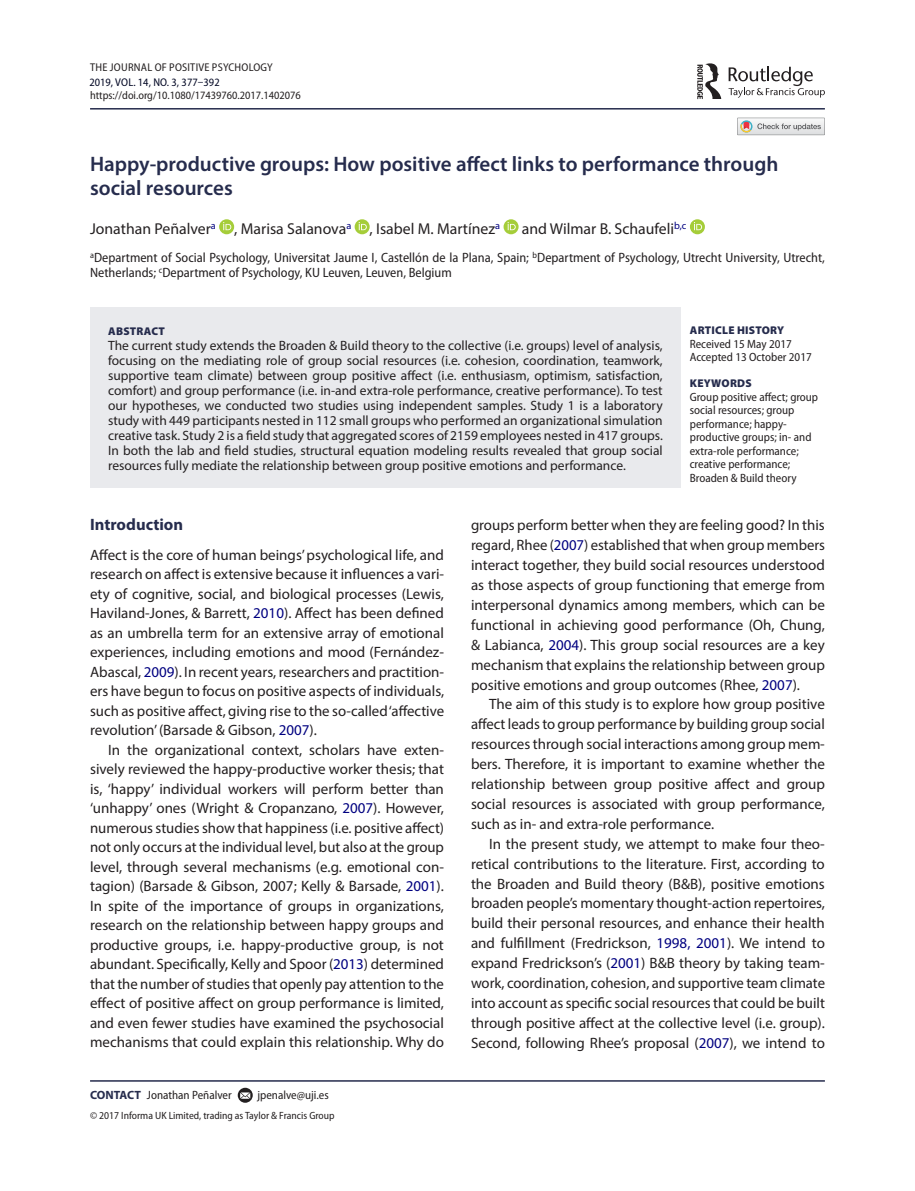
<style>
.page{position:relative;width:915px;height:1191px;background:#fff}
.page>*{position:absolute;margin:0;border:0;box-sizing:border-box;transform-origin:0 0}
.t1{font:600 21px/24px "Myriad Pro";color:#262c4d}
.t2{font:700 16.5px "Myriad Pro";color:#262c4d}
.t3{font:15.75px "Myriad Pro";color:#231f20}
.t4{font:15px/19.5px "Myriad Pro";color:#231f20;text-align:justify}
.t5{font:13.5px/15px "Myriad Pro";color:#231f20;text-align:justify}
.t6{font:semi-condensed 13.5px/15px "Myriad Pro";color:#231f20}
.t7{font:semi-condensed 12px/13.5px "Myriad Pro";color:#231f20}
.t8{font:semi-condensed 11.25px "Myriad Pro";color:#231f20}
.t9{font:900 11.25px "Myriad Pro";letter-spacing:.02em;color:#262c4d}
.t10{font:semi-condensed 11.25px "Myriad Pro";letter-spacing:.02em;color:#231f20}
.t11{font:semi-condensed 11.25px "Myriad Pro";letter-spacing:.005em;color:#000623}
.t12{font:semi-condensed 10.5px "Myriad Pro";color:#231f20}
.s1{color:#000080}
.s2{font-weight:700;font-stretch:normal;color:#262c4d}
</style>
<div class="page">
<hr style="left:90px;top:108px;width:734px;height:2px;background:#262c4d">
<div style="left:90px;top:308px;width:590px;height:180px;background:#e9eaed"></div>
<svg style="left:219px;top:219px;width:15px;height:15px"></svg>
<svg style="left:223px;top:222px;width:8px;height:8px"></svg>
<svg style="left:354px;top:219px;width:15px;height:15px"></svg>
<svg style="left:358px;top:222px;width:8px;height:8px"></svg>
<svg style="left:503px;top:219px;width:15px;height:15px"></svg>
<svg style="left:507px;top:222px;width:8px;height:8px"></svg>
<svg style="left:689px;top:219px;width:15px;height:15px"></svg>
<svg style="left:693px;top:222px;width:8px;height:8px"></svg>
<hr style="left:90px;top:1080px;width:734px;height:1px;background:#262c4d">
<svg style="left:238px;top:1087px;width:15px;height:15px"></svg>
<svg style="left:240px;top:1092px;width:10px;height:6px"></svg>
<svg style="left:728px;top:67px;width:96px;height:31px"></svg>
<svg style="left:697px;top:63px;width:24px;height:36px"></svg>
<svg style="left:737px;top:118px;width:87px;height:17px"></svg>
<p class="t10" style="left:90px;top:61px;width:184px">The Journal of PosiTive Psychology</p>
<p class="t11" style="left:89px;top:76px;width:132px">2019, Vol. 14, No. 3, 377–392</p>
<p class="t8" style="left:90px;top:89px;width:212px">https://doi.org/10.1080/17439760.2017.1402076</p>
<h1 class="t1" style="left:90px;top:151px;width:689px">Happy-productive groups: How positive affect links to performance through social resources</h1>
<p class="t3" style="left:90px;top:219px;width:411px">Jonathan Peñalver<sup>a</sup> , Marisa Salanova<sup>a</sup> , Isabel M. Martínez<sup>a</sup></p>
<p class="t3" style="left:521px;top:219px;width:166px">and Wilmar B. Schaufeli<sup>b,c</sup></p>
<p class="t6" style="left:90px;top:250px;width:736px"><sup>a</sup>Department of Social Psychology, Universitat Jaume I, Castellón de la Plana, Spain; <sup>b</sup>Department of Psychology, Utrecht University, Utrecht,<br>Netherlands; <sup>c</sup>Department of Psychology, KU Leuven, Leuven, Belgium</p>
<p class="t9" style="left:108px;top:324px;width:58px">ABSTRACT</p>
<p class="t5" style="left:108px;top:337px;width:556px">The current study extends the Broaden &amp; Build theory to the collective (i.e. groups) level of analysis, focusing on the mediating role of group social resources (i.e. cohesion, coordination, teamwork, supportive team climate) between group positive affect (i.e. enthusiasm, optimism, satisfaction, comfort) and group performance (i.e. in-and extra-role performance, creative performance). To test our hypotheses, we conducted two studies using independent samples. Study 1 is a laboratory study with 449 participants nested in 112 small groups who performed an organizational simulation creative task. Study 2 is a field study that aggregated scores of 2159 employees nested in 417 groups.<br>In both the lab and field studies, structural equation modeling results revealed that group social resources fully mediate the relationship between group positive emotions and performance.</p>
<p class="t9" style="left:689px;top:324px;width:96px">ARTICLE HISTORY</p>
<p class="t7" style="left:689px;top:337px;width:123px">Received 15 May 2017<br>Accepted 13 October 2017</p>
<p class="t9" style="left:689px;top:377px;width:63px">KEYWORDS</p>
<p class="t7" style="left:689px;top:390px;width:130px">Group positive affect; group social resources; group performance; happy&shy;productive groups; in- and extra-role performance; creative performance;<br>Broaden &amp; Build theory</p>
<p class="t2" style="left:90px;top:514px;width:95px">Introduction</p>
<p class="t4" style="left:90px;top:544px;width:355px">Affect is the core of human beings’ psychological life, and research on affect is extensive because it influences a vari&shy;ety of cognitive, social, and biological processes (Lewis, Haviland-Jones, &amp; Barrett, <span class="s1">2010</span>). Affect has been defined as an umbrella term for an extensive array of emotional experiences, including emotions and mood (Fernández-Abascal, <span class="s1">2009</span>). In recent years, researchers and practition&shy;ers have begun to focus on positive aspects of individuals, such as positive affect, giving rise to the so-called ‘affective revolution’ (Barsade &amp; Gibson, <span class="s1">2007</span>).</p>
<p class="t4" style="left:90px;top:739px;width:355px;text-indent:18px">In the organizational context, scholars have exten&shy;sively reviewed the happy-productive worker thesis; that is, ‘happy’ individual workers will perform better than ‘unhappy’ ones (Wright &amp; Cropanzano, <span class="s1">2007</span>). However, numerous studies show that happiness (i.e. positive affect) not only occurs at the individual level, but also at the group level, through several mechanisms (e.g. emotional con&shy;tagion) (Barsade &amp; Gibson, 2007; Kelly &amp; Barsade, <span class="s1">2001</span>).<br>In spite of the importance of groups in organizations, research on the relationship between happy groups and productive groups, i.e. happy-productive group, is not abundant. Specifically, Kelly and Spoor (<span class="s1">2013</span>) determined that the number of studies that openly pay attention to the effect of positive affect on group performance is limited, and even fewer studies have examined the psychosocial mechanisms that could explain this relationship. Why do</p>
<p class="t7" style="left:90px;top:1088px;width:143px"><span class="s2">CONTACT</span> Jonathan Peñalver</p>
<p class="t7" style="left:257px;top:1088px;width:73px">jpenalve@uji.es</p>
<p class="t12" style="left:90px;top:1109px;width:246px">© 2017 Informa UK Limited, trading as Taylor &amp; Francis Group</p>
<p class="t4" style="left:471px;top:515px;width:355px;line-height:20px">groups perform better when they are feeling good? In this regard, Rhee (<span class="s1">2007</span>) established that when group members interact together, they build social resources understood as those aspects of group functioning that emerge from interpersonal dynamics among members, which can be functional in achieving good performance (Oh, Chung, &amp; Labianca, <span class="s1">2004</span>). This group social resources are a key mechanism that explains the relationship between group positive emotions and group outcomes (Rhee, <span class="s1">2007</span>).</p>
<p class="t4" style="left:471px;top:694px;width:355px;line-height:20px;text-indent:18px">The aim of this study is to explore how group positive affect leads to group performance by building group social resources through social interactions among group mem&shy;bers. Therefore, it is important to examine whether the relationship between group positive affect and group social resources is associated with group performance, such as in- and extra-role performance.</p>
<p class="t4" style="left:471px;top:833px;width:355px;line-height:20px;text-indent:18px">In the present study, we attempt to make four theo&shy;retical contributions to the literature. First, according to the Broaden and Build theory (B&amp;B), positive emotions broaden people’s momentary thought-action repertoires, build their personal resources, and enhance their health and fulfillment (Fredrickson, <span class="s1">1998, 2001</span>). We intend to expand Fredrickson’s (<span class="s1">2001</span>) B&amp;B theory by taking team&shy;work, coordination, cohesion, and supportive team climate into account as specific social resources that could be built through positive affect at the collective level (i.e. group).<br>Second, following Rhee’s proposal (<span class="s1">2007</span>), we intend to</p>
</div>
